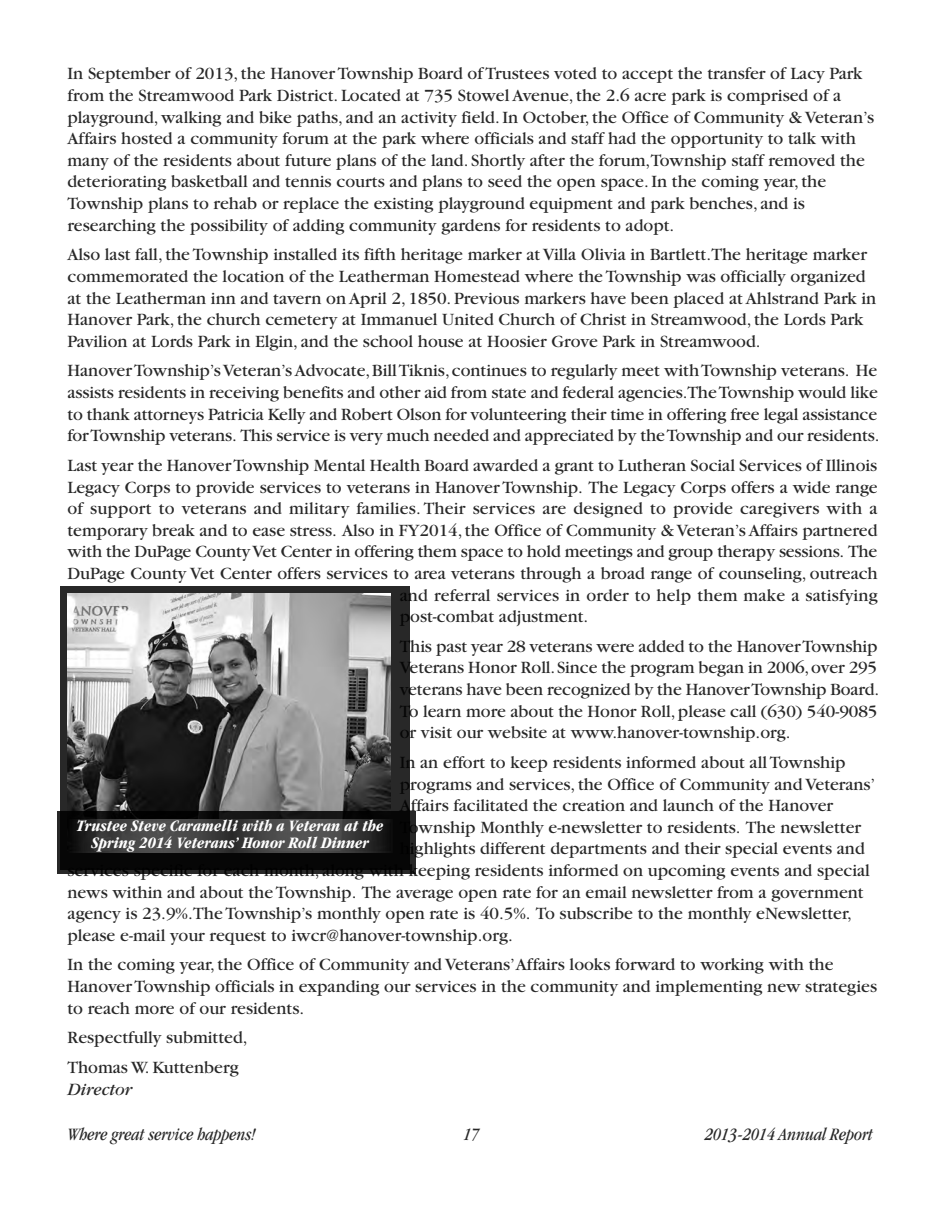
<style>
.page{position:relative;width:945px;height:1215px;background:#fff}
.page>*{position:absolute;margin:0;border:0;box-sizing:border-box;transform-origin:0 0}
.t1{font:18px/21.6px "Garamond";color:#282828}
.t2{font:italic condensed 18px "Garamond";color:#282828}
.t3{font:italic 18px "Garamond";color:#282828}
.t4{font:italic 700 condensed 16.5px/16.5px "Garamond";color:#fff;text-align:center}
</style>
<div class="page">
<div style="left:61px;top:587px;width:349px;height:225px;background:#282828"></div>
<img style="left:68px;top:593px;width:323px;height:219px">
<img style="left:57px;top:812px;width:359px;height:62px">
<svg style="left:68px;top:819px;width:325px;height:33px;background:#3c3c3c"></svg>
<p class="t1" style="left:68px;top:65px;width:808px">In September of 2013, the Hanover Township Board of Trustees voted to accept the transfer of Lacy Park from the Streamwood Park District. Located at 735 Stowel Avenue, the 2.6 acre park is comprised of a playground, walking and bike paths, and an activity field. In October, the Office of Community &amp; Veteran’s Affairs hosted a community forum at the park where officials and staff had the opportunity to talk with many of the residents about future plans of the land. Shortly after the forum,Township staff removed the deteriorating basketball and tennis courts and plans to seed the open space. In the coming year, the Township plans to rehab or replace the existing playground equipment and park benches, and is researching the possibility of adding community gardens for residents to adopt.</p>
<p class="t1" style="left:68px;top:246px;width:810px">Also last fall, the Township installed its fifth heritage marker at Villa Olivia in Bartlett.The heritage marker commemorated the location of the Leatherman Homestead where the Township was officially organized at the Leatherman inn and tavern on April 2, 1850. Previous markers have been placed at Ahlstrand Park in Hanover Park, the church cemetery at Immanuel United Church of Christ in Streamwood, the Lords Park Pavilion at Lords Park in Elgin, and the school house at Hoosier Grove Park in Streamwood.</p>
<p class="t1" style="left:68px;top:362px;width:814px">Hanover Township’s Veteran’s Advocate, Bill Tiknis, continues to regularly meet with Township veterans. He assists residents in receiving benefits and other aid from state and federal agencies.The Township would like to thank attorneys Patricia Kelly and Robert Olson for volunteering their time in offering free legal assistance for Township veterans. This service is very much needed and appreciated by the Township and our residents.</p>
<p class="t1" style="left:68px;top:456px;width:811px">Last year the Hanover Township Mental Health Board awarded a grant to Lutheran Social Services of Illinois</p>
<p class="t1" style="left:68px;top:478px;width:812px">Legacy Corps to provide services to veterans in Hanover Township. The Legacy Corps offers a wide range</p>
<p class="t1" style="left:68px;top:499px;width:811px">of support to veterans and military families. Their services are designed to provide caregivers with a</p>
<p class="t1" style="left:68px;top:521px;width:812px">temporary break and to ease stress. Also in FY2014, the Office of Community &amp; Veteran’s Affairs partnered</p>
<p class="t1" style="left:68px;top:543px;width:811px">with the DuPage County Vet Center in offering them space to hold meetings and group therapy sessions. The</p>
<p class="t1" style="left:68px;top:564px;width:812px">DuPage County Vet Center offers services to area veterans through a broad range of counseling, outreach</p>
<p class="t1" style="left:400px;top:586px;width:480px">and referral services in order to help them make a satisfying</p>
<p class="t1" style="left:400px;top:607px;width:190px">post-combat adjustment.</p>
<p class="t1" style="left:400px;top:637px;width:481px">This past year 28 veterans were added to the Hanover Township Veterans Honor Roll. Since the program began in 2006, over 295 veterans have been recognized by the Hanover Township Board.<br>To learn more about the Honor Roll, please call (630) 540-9085 or visit our website at www.hanover-township.org.</p>
<p class="t1" style="left:400px;top:753px;width:447px">In an effort to keep residents informed about all Township</p>
<p class="t1" style="left:400px;top:775px;width:477px">programs and services, the Office of Community and Veterans’</p>
<p class="t1" style="left:400px;top:796px;width:435px">Affairs facilitated the creation and launch of the Hanover</p>
<p class="t1" style="left:400px;top:818px;width:463px">Township Monthly e-newsletter to residents. The newsletter</p>
<p class="t1" style="left:400px;top:840px;width:467px">highlights different departments and their special events and</p>
<p class="t1" style="left:68px;top:861px;width:804px">services specific for each month, along with keeping residents informed on upcoming events and special</p>
<p class="t1" style="left:68px;top:883px;width:798px">news within and about the Township. The average open rate for an email newsletter from a government</p>
<p class="t1" style="left:68px;top:904px;width:786px">agency is 23.9%.The Township’s monthly open rate is 40.5%. To subscribe to the monthly eNewsletter,</p>
<p class="t1" style="left:68px;top:926px;width:447px">please e-mail your request to iwcr@hanover-township.org.</p>
<p class="t1" style="left:68px;top:956px;width:811px">In the coming year, the Office of Community and Veterans’Affairs looks forward to working with the<br>Hanover Township officials in expanding our services in the community and implementing new strategies to reach more of our residents.</p>
<p class="t1" style="left:68px;top:1024px;width:182px;line-height:29.7px">Respectfully submitted,<br>Thomas W. Kuttenberg</p>
<p class="t3" style="left:68px;top:1083px;width:66px">Director</p>
<p class="t4" style="left:77px;top:819px;width:308px">Trustee Steve Caramelli with a Veteran at the<br>Spring 2014 Veterans’ Honor Roll Dinner</p>
<p class="t2" style="left:68px;top:1127px;width:189px">Where great service happens!</p>
<p class="t2" style="left:464px;top:1127px;width:17px">17</p>
<p class="t2" style="left:705px;top:1127px;width:169px">2013-2014 Annual Report</p>
</div>
